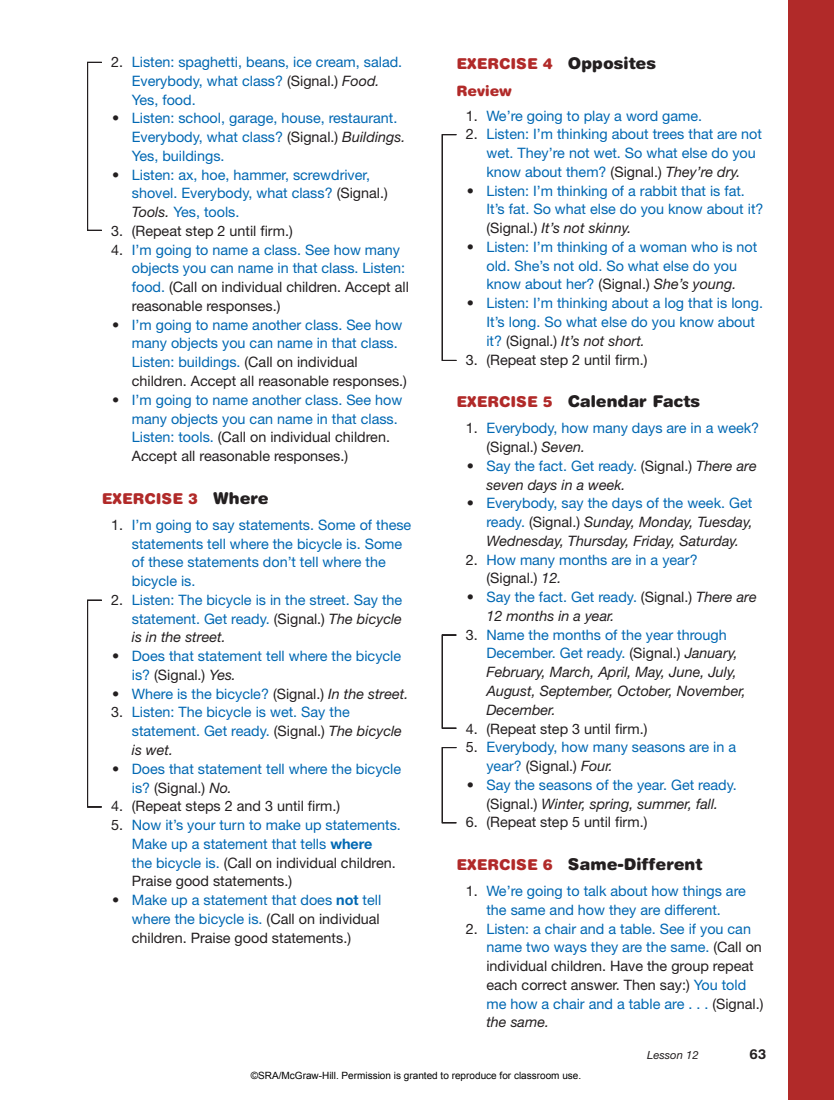
<style>
.page{position:relative;width:835px;height:1100px;background:#fff}
.page>*{position:absolute;margin:0;border:0;box-sizing:border-box;transform-origin:0 0}
.t1{font:900 16.25px "Helvetica Rounded LT Std";color:#231f20}
.t2{font:900 15px "Helvetica Rounded LT Std";color:#b12a29}
.t3{font:14.38px/18.8px "Helvetica Neue LT Std";color:#0168b3}
.t4{font:italic 14.38px/18.8px "Helvetica Neue LT Std";color:#231f20}
.t5{font:14.38px/18.8px "Helvetica Neue LT Std";color:#231f20;text-align:justify}
.t6{font:900 14.38px "Helvetica Rounded LT Std";color:#b12a29}
.t7{font:700 13.75px "Helvetica Rounded LT Std";color:#231f20}
.t8{font:italic 11.25px "Helvetica Neue LT Std";color:#231f20}
.t9{font:10px "Arial";color:#000}
.s1{font-size:16.25px;color:#231f20}
.s2{color:#231f20}
.s3{font-style:italic;color:#231f20}
.s4{font-size:15px;color:#b12a29}
.s5{font-style:normal}
.s6{font-style:normal;color:#0168b3}
.s7{font-weight:700}
.s8{color:#0168b3}
.s9{font-weight:700;color:#0168b3}
</style>
<div class="page">
<div style="left:788px;top:0;width:45px;height:1099px;background:#b12a29"></div>
<svg style="left:87px;top:62px;width:15px;height:745px"></svg>
<svg style="left:441px;top:134px;width:16px;height:689px"></svg>
<p class="t2" style="left:456px;top:57px;width:201px">EXERCISE 4 <span class="s1">Opposites</span></p>
<p class="t6" style="left:456px;top:86px;width:57px">Review</p>
<p class="t3" style="left:466px;top:107px;width:238px"><span class="s2">1.</span> We’re going to play a word game.</p>
<p class="t3" style="left:486px;top:126px;width:277px;text-indent:-20px"><span class="s2">2.</span> Listen: I’m thinking about trees that are not wet. They’re not wet. So what else do you know about them? <span class="s2">(Signal.)</span> <span class="s3">They’re dry.</span></p>
<p class="t3" style="left:486px;top:182px;width:278px;text-indent:-20px"><span class="s2">•</span> Listen: I’m thinking of a rabbit that is fat.<br>It’s fat. So what else do you know about it? <span class="s2">(Signal.)</span> <span class="s3">It’s not skinny.</span></p>
<p class="t3" style="left:466px;top:239px;width:292px;text-align:center"><span class="s2">•</span> Listen: I’m thinking of a woman who is not old. She’s not old. So what else do you<br>know about her? <span class="s2">(Signal.)</span> <span class="s3">She’s young.</span></p>
<p class="t3" style="left:486px;top:295px;width:278px;text-indent:-20px"><span class="s2">•</span> Listen: I’m thinking about a log that is long.<br>It’s long. So what else do you know about it? <span class="s2">(Signal.)</span> <span class="s3">It’s not short.</span></p>
<p class="t5" style="left:466px;top:351px;width:183px">3. (Repeat step 2 until firm.)</p>
<p class="t1" style="left:456px;top:395px;width:245px"><span class="s4">EXERCISE 5</span> Calendar Facts</p>
<p class="t3" style="left:486px;top:420px;width:274px;text-indent:-20px"><span class="s2">1.</span> Everybody, how many days are in a week? <span class="s2">(Signal.)</span> <span class="s3">Seven.</span></p>
<p class="t4" style="left:486px;top:457px;width:272px;text-indent:-20px"><span class="s5">•</span> <span class="s6">Say the fact. Get ready.</span> <span class="s5">(Signal.)</span> There are seven days in a week.</p>
<p class="t4" style="left:486px;top:495px;width:268px;text-align:justify;text-indent:-20px"><span class="s5">•</span> <span class="s6">Everybody, say the days of the week. Get ready.</span> <span class="s5">(Signal.)</span> Sunday, Monday, Tuesday, Wednesday, Thursday, Friday, Saturday.</p>
<p class="t3" style="left:486px;top:551px;width:213px;text-indent:-20px"><span class="s2">2.</span> How many months are in a year? <span class="s2">(Signal.)</span> <span class="s3">12.</span></p>
<p class="t4" style="left:486px;top:589px;width:272px;text-indent:-20px"><span class="s5">•</span> <span class="s6">Say the fact. Get ready.</span> <span class="s5">(Signal.)</span> There are<br>12 months in a year.</p>
<p class="t4" style="left:486px;top:626px;width:261px;text-indent:-20px"><span class="s5">3.</span> <span class="s6">Name the months of the year through December. Get ready.</span> <span class="s5">(Signal.)</span> January, February, March, April, May, June, July, August, September, October, November, December.</p>
<p class="t5" style="left:466px;top:720px;width:183px">4. (Repeat step 3 until firm.)</p>
<p class="t3" style="left:486px;top:739px;width:251px;text-indent:-20px"><span class="s2">5.</span> Everybody, how many seasons are in a year? <span class="s2">(Signal.)</span> <span class="s3">Four.</span></p>
<p class="t3" style="left:466px;top:776px;width:271px;text-align:center"><span class="s2">•</span> Say the seasons of the year. Get ready. <span class="s2">(Signal.)</span> <span class="s3">Winter, spring, summer, fall.</span></p>
<p class="t5" style="left:466px;top:814px;width:183px">6. (Repeat step 5 until firm.)</p>
<p class="t1" style="left:456px;top:857px;width:247px"><span class="s4">EXERCISE 6</span> Same-Different</p>
<p class="t3" style="left:466px;top:882px;width:281px;text-align:center"><span class="s2">1.</span> We’re going to talk about how things are the same and how they are different.</p>
<p class="t3" style="left:486px;top:920px;width:278px;text-indent:-20px"><span class="s2">2.</span> Listen: a chair and a table. See if you can name two ways they are the same. <span class="s2">(Call on individual children. Have the group repeat each correct answer. Then say:)</span> You told me how a chair and a table are . . . <span class="s2">(Signal.) </span><span class="s3">the same.</span></p>
<p class="t8" style="left:647px;top:1050px;width:53px">Lesson 12</p>
<p class="t7" style="left:749px;top:1048px;width:18px">63</p>
<p class="t9" style="left:251px;top:1068px;width:332px">©SRA/McGraw-Hill. Permission is granted to reproduce for classroom use.</p>
<p class="t3" style="left:132px;top:54px;width:272px;text-indent:-20px"><span class="s2">2.</span> Listen: spaghetti, beans, ice cream, salad.<br>Everybody, what class? <span class="s2">(Signal.)</span> <span class="s3">Food.<br></span>Yes, food.</p>
<p class="t3" style="left:132px;top:110px;width:275px;text-indent:-20px"><span class="s2">•</span> Listen: school, garage, house, restaurant.<br>Everybody, what class? <span class="s2">(Signal.)</span> <span class="s3">Buildings.<br></span>Yes, buildings.</p>
<p class="t3" style="left:132px;top:166px;width:257px;text-indent:-20px"><span class="s2">•</span> Listen: ax, hoe, hammer, screwdriver, shovel. Everybody, what class? <span class="s2">(Signal.)<br></span><span class="s3">Tools.</span> Yes, tools.</p>
<p class="t5" style="left:111px;top:223px;width:183px">3. (Repeat step 2 until firm.)</p>
<p class="t3" style="left:132px;top:241px;width:278px;text-indent:-20px"><span class="s2">4.</span> I’m going to name a class. See how many objects you can name in that class. Listen: food. <span class="s2">(Call on individual children. Accept all reasonable responses.)</span></p>
<p class="t3" style="left:132px;top:316px;width:277px;text-indent:-20px"><span class="s2">•</span> I’m going to name another class. See how many objects you can name in that class.<br>Listen: buildings. <span class="s2">(Call on individual children. Accept all reasonable responses.)</span></p>
<p class="t3" style="left:132px;top:391px;width:272px;text-indent:-20px"><span class="s2">•</span> I’m going to name another class. See how many objects you can name in that class.<br>Listen: tools. <span class="s2">(Call on individual children.<br>Accept all reasonable responses.)</span></p>
<p class="t2" style="left:102px;top:492px;width:168px">EXERCISE 3 <span class="s1">Where</span></p>
<p class="t3" style="left:132px;top:516px;width:281px;text-indent:-20px"><span class="s2">1.</span> I’m going to say statements. Some of these statements tell where the bicycle is. Some of these statements don’t tell where the bicycle is.</p>
<p class="t3" style="left:132px;top:591px;width:272px;text-align:justify;text-indent:-20px"><span class="s2">2.</span> Listen: The bicycle is in the street. Say the statement. Get ready. <span class="s2">(Signal.)</span> <span class="s3">The bicycle is in the street.</span></p>
<p class="t3" style="left:132px;top:648px;width:271px;text-indent:-20px"><span class="s2">•</span> Does that statement tell where the bicycle is? <span class="s2">(Signal.)</span> <span class="s3">Yes.</span></p>
<p class="t3" style="left:112px;top:685px;width:298px"><span class="s2">•</span> Where is the bicycle? <span class="s2">(Signal.)</span> <span class="s3">In the street.</span></p>
<p class="t3" style="left:132px;top:704px;width:271px;text-indent:-20px"><span class="s2">3.</span> Listen: The bicycle is wet. Say the statement. Get ready. <span class="s2">(Signal.)</span> <span class="s3">The bicycle is wet.</span></p>
<p class="t3" style="left:132px;top:760px;width:271px;text-indent:-20px"><span class="s2">•</span> Does that statement tell where the bicycle is? <span class="s2">(Signal.)</span> <span class="s3">No.</span></p>
<p class="t5" style="left:111px;top:798px;width:230px">4. (Repeat steps 2 and 3 until firm.)</p>
<p class="t3" style="left:132px;top:816px;width:270px;text-indent:-20px"><span class="s2">5.</span> Now it’s your turn to make up statements.<br>Make up a statement that tells <span class="s7">where<br></span>the bicycle is. <span class="s2">(Call on individual children.<br>Praise good statements.)</span></p>
<p class="t5" style="left:132px;top:891px;width:251px;text-indent:-20px">• <span class="s8">Make up a statement that does</span> <span class="s9">not</span> <span class="s8">tell where the bicycle is.</span> (Call on individual children. Praise good statements.)</p>
</div>
